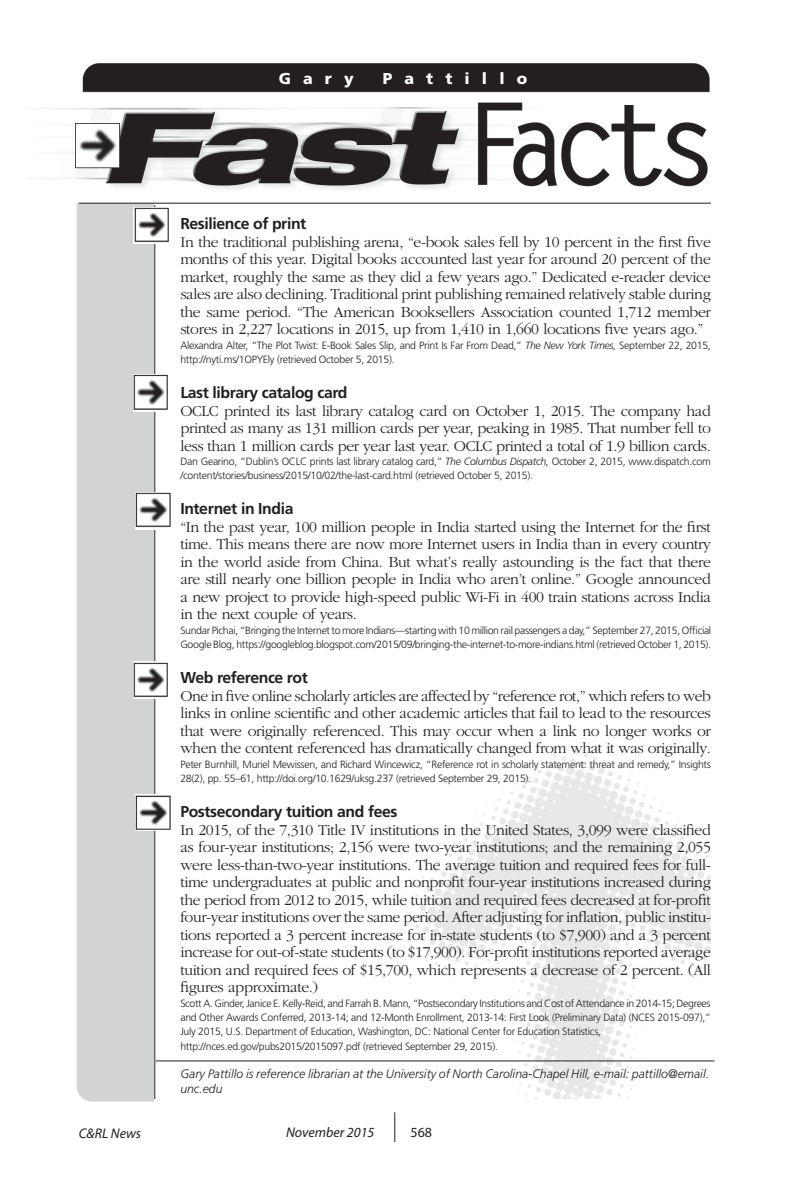
<style>
.page{position:relative;width:788px;height:1197px;background:#fff}
.page>*{position:absolute;margin:0;border:0;box-sizing:border-box;transform-origin:0 0}
.t1{font:300 15.75px/17.5px "Garamond";letter-spacing:-.025em;color:#231f20;text-align:justify}
.t2{font:700 15.75px "Frutiger";letter-spacing:-.025em;color:#231f20}
.t3{font:900 15.75px "Frutiger";letter-spacing:.77em;color:#fff}
.t4{font:italic 14px "Myriad Pro";color:#231f20}
.t5{font:14px "Myriad Pro";color:#231f20}
.t6{font:italic 300 12.25px/15.8px "Frutiger";color:#231f20}
.t7{font:300 10.5px/14px "Frutiger";letter-spacing:-.025em;color:#231f20}
.s1{font-style:italic}
</style>
<div class="page">
<hr style="left:394px;top:1112px;width:1px;height:30px;background:#231f20">
<img style="left:76px;top:202px;width:101px;height:900px">
<img style="left:392px;top:743px;width:318px;height:356px">
<hr style="left:156px;top:1060px;width:558px;height:1px;background:#231f20">
<img style="left:33px;top:63px;width:677px;height:127px">
<hr style="left:79px;top:203px;width:631px;height:1px;background:#231f20">
<hr style="left:154px;top:205px;width:1px;height:894px;background:#231f20">
<img style="left:136px;top:794px;width:37px;height:37px">
<img style="left:134px;top:207px;width:38px;height:37px">
<img style="left:136px;top:492px;width:37px;height:37px">
<img style="left:133px;top:662px;width:38px;height:36px">
<img style="left:133px;top:375px;width:38px;height:36px">
<p class="t3" style="left:279px;top:69px;width:76px">Gary</p>
<p class="t3" style="left:383px;top:69px;width:146px">Pattillo</p>
<p class="t2" style="left:180px;top:214px;width:127px">Resilience of print</p>
<p class="t1" style="left:180px;top:233px;width:532px">In the traditional publishing arena, “e-book sales fell by 10 percent in the first five months of this year. Digital books accounted last year for around 20 percent of the market, roughly the same as they did a few years ago.” Dedicated e-reader device sales are also declining. Traditional print publishing remained relatively stable during the same period. “The American Booksellers Association counted 1,712 member stores in 2,227 locations in 2015, up from 1,410 in 1,660 locations five years ago.”</p>
<p class="t7" style="left:180px;top:339px;width:532px">Alexandra Alter, “The Plot Twist: E-Book Sales Slip, and Print Is Far From Dead,” <span class="s1">The New York Times,</span> September 22, 2015, http://nyti.ms/1OPYEly (retrieved October 5, 2015).</p>
<p class="t2" style="left:180px;top:383px;width:169px">Last library catalog card</p>
<p class="t1" style="left:180px;top:402px;width:532px">OCLC printed its last library catalog card on October 1, 2015. The company had printed as many as 131 million cards per year, peaking in 1985. That number fell to less than 1 million cards per year last year. OCLC printed a total of 1.9 billion cards.</p>
<p class="t7" style="left:180px;top:455px;width:532px">Dan Gearino, “Dublin’s OCLC prints last library catalog card,” <span class="s1">The Columbus Dispatch,</span> October 2, 2015, www.dispatch.com /content/stories/business/2015/10/02/the-last-card.html (retrieved October 5, 2015).</p>
<p class="t2" style="left:180px;top:500px;width:115px">Internet in India</p>
<p class="t1" style="left:180px;top:518px;width:532px">“In the past year, 100 million people in India started using the Internet for the first time. This means there are now more Internet users in India than in every country in the world aside from China. But what’s really astounding is the fact that there are still nearly one billion people in India who aren’t online.” Google announced a new project to provide high-speed public Wi-Fi in 400 train stations across India in the next couple of years.</p>
<p class="t7" style="left:180px;top:624px;width:532px">Sundar Pichai, “Bringing the Internet to more Indians—starting with 10 million rail passengers a day,” September 27, 2015, Official<br>Google Blog, https://googleblog.blogspot.com/2015/09/bringing-the-internet-to-more-indians.html (retrieved October 1, 2015).</p>
<p class="t2" style="left:180px;top:669px;width:129px">Web reference rot</p>
<p class="t1" style="left:180px;top:687px;width:532px">One in five online scholarly articles are affected by “reference rot,” which refers to web links in online scientific and other academic articles that fail to lead to the resources that were originally referenced. This may occur when a link no longer works or when the content referenced has dramatically changed from what it was originally.</p>
<p class="t7" style="left:180px;top:758px;width:532px">Peter Burnhill, Muriel Mewissen, and Richard Wincewicz, “Reference rot in scholarly statement: threat and remedy,” Insights<br>28(2), pp. 55–61, http://doi.org/10.1629/uksg.237 (retrieved September 29, 2015).</p>
<p class="t2" style="left:180px;top:802px;width:218px">Postsecondary tuition and fees</p>
<p class="t1" style="left:180px;top:821px;width:532px">In 2015, of the 7,310 Title IV institutions in the United States, 3,099 were classified as four-year institutions; 2,156 were two-year institutions; and the remaining 2,055 were less-than-two-year institutions. The average tuition and required fees for full&shy;time undergraduates at public and nonprofit four-year institutions increased during the period from 2012 to 2015, while tuition and required fees decreased at for-profit four-year institutions over the same period. After adjusting for inflation, public institu&shy;tions reported a 3 percent increase for in-state students (to $7,900) and a 3 percent increase for out-of-state students (to $17,900). For-profit institutions reported average tuition and required fees of $15,700, which represents a decrease of 2 percent. (All figures approximate.)</p>
<p class="t7" style="left:180px;top:996px;width:532px">Scott A. Ginder, Janice E. Kelly-Reid, and Farrah B. Mann, “Postsecondary Institutions and Cost of Attendance in 2014-15; Degrees and Other Awards Conferred, 2013-14; and 12-Month Enrollment, 2013-14: First Look (Preliminary Data) (NCES 2015-097),” July 2015, U.S. Department of Education, Washington, DC: National Center for Education Statistics, http://nces.ed.gov/pubs2015/2015097.pdf (retrieved September 29, 2015).</p>
<p class="t6" style="left:180px;top:1066px;width:530px">Gary Pattillo is reference librarian at the University of North Carolina-Chapel Hill, e-mail: pattillo@email. unc.edu</p>
<p class="t4" style="left:79px;top:1124px;width:64px">C&amp;RL News</p>
<p class="t4" style="left:286px;top:1124px;width:90px">November 2015</p>
<p class="t5" style="left:410px;top:1124px;width:23px">568</p>
</div>
